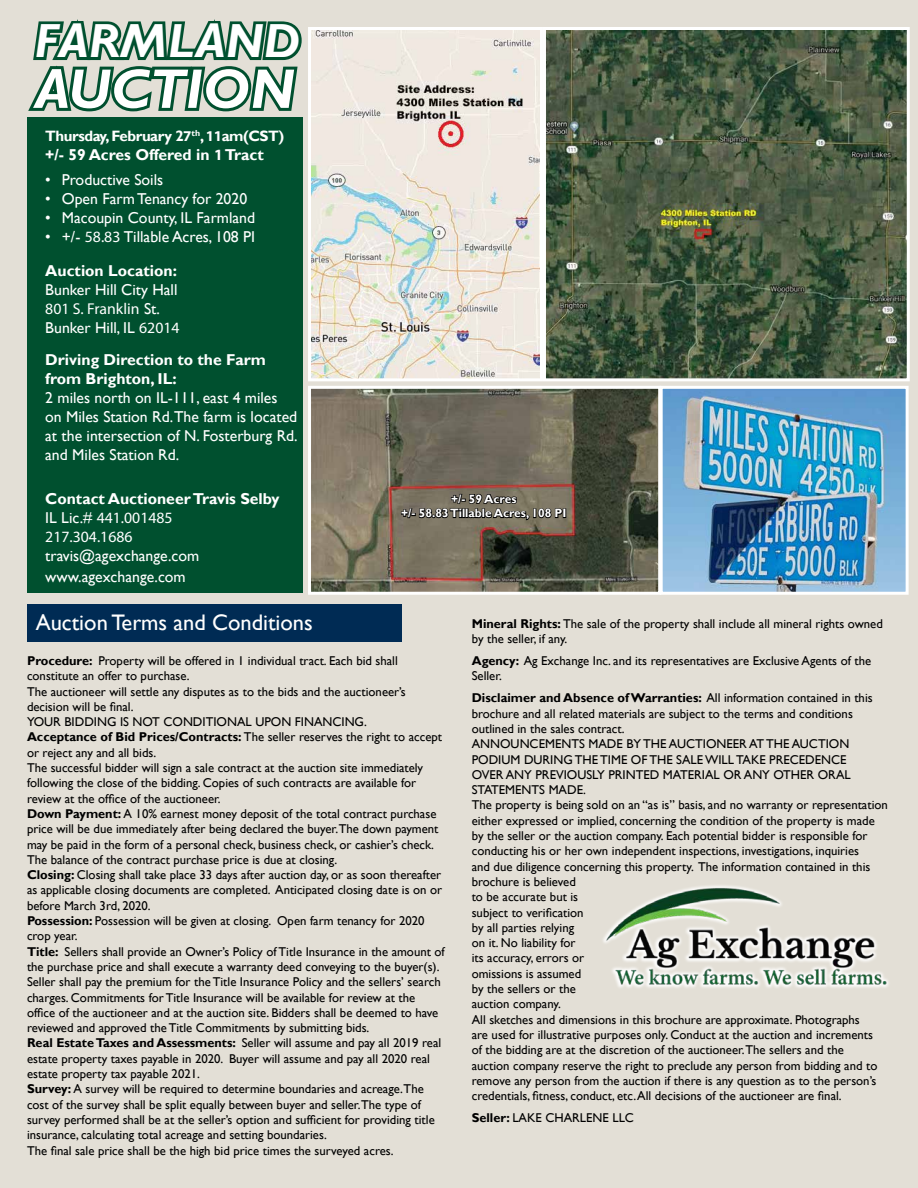
<style>
.page{position:relative;width:918px;height:1188px;background:#e3dfd6}
.page>*{position:absolute;margin:0;border:0;box-sizing:border-box;transform-origin:0 0}
.t1{font:italic 700 56.1px "Gill Sans";color:#fff}
.t2{font:italic 700 47.85px "Gill Sans";color:#fff}
.t3{font:22.5px "Gill Sans";color:#fff}
.t4{font:15.75px/18.9px "Gill Sans";color:#fff}
.t5{font:700 15.75px/32.4px "Gill Sans";color:#fff}
.t6{font:15.75px/18.9px "Myriad Pro";color:#fff}
.t7{font:700 15px "Gill Sans";letter-spacing:-.03em;color:#fff}
.t8{font:12.75px/15.3px "Gill Sans";color:#000}
.t9{font:700 12px/14.4px "Gill Sans";color:#fff;text-align:center}
.s1{font-family:"Myriad Pro"}
.s2{font-family:"Gill Sans"}
.s3{font-weight:400}
.s4{font-family:"Myriad Pro";font-weight:400}
.s5{font-weight:700}
</style>
<div class="page">
<div style="left:27px;top:605px;width:374px;height:37px;background:#002b54"></div>
<div style="left:27px;top:118px;width:275px;height:475px;background:#00502f"></div>
<svg style="left:28px;top:19px;width:274px;height:93px"></svg>
<img style="left:603px;top:885px;width:286px;height:103px">
<svg style="left:544px;top:27px;width:366px;height:355px"></svg>
<svg style="left:308px;top:27px;width:236px;height:355px"></svg>
<img style="left:312px;top:390px;width:593px;height:201px">
<div style="left:308px;top:386px;width:353px;height:209px;border:3px solid #fff"></div>
<div style="left:660px;top:386px;width:249px;height:209px;border:3px solid #fff"></div>
<svg style="left:400px;top:493px;width:166px;height:28px"></svg>
<h2 class="t2" style="left:35px;top:13px;width:267px">FARMLAND</h2>
<h1 class="t1" style="left:35px;top:56px;width:262px">AUCTION</h1>
<p class="t7" style="left:45px;top:127px;width:241px">Thursday, February 2<span class="s1">7</span><sup>th</sup>, <span class="s1">11</span>am(CST)</p>
<p class="t5" style="left:45px;top:139px;width:220px">+/- 59 Acres Offered in <span class="s1">1</span> Tract</p>
<p class="t4" style="left:45px;top:171px;width:119px">• Productive Soils</p>
<p class="t4" style="left:45px;top:190px;width:203px">• Open Farm Tenancy for 2020</p>
<p class="t4" style="left:45px;top:209px;width:211px">• Macoupin County, IL Farmland</p>
<p class="t4" style="left:45px;top:228px;width:211px">• +/- <span class="s1">58.83</span> Tillable Acres, 108 PI</p>
<p class="t5" style="left:45px;top:255px;width:133px">Auction Location:</p>
<p class="t4" style="left:45px;top:280px;width:134px">Bunker Hill City Hall</p>
<p class="t6" style="left:45px;top:299px;width:116px">801 S. Franklin <span class="s2">St.</span></p>
<p class="t5" style="left:45px;top:312px;width:222px"><span class="s3">Bunker Hill, IL</span> <span class="s4">62014<br></span>Driving Direction to the Farm</p>
<p class="t5" style="left:45px;top:363px;width:133px">from Brighton, IL:</p>
<p class="t4" style="left:45px;top:388px;width:254px">2 miles north on IL-111, east 4 miles on Miles Station Rd.The farm is located at the intersection of N. Fosterburg Rd. and Miles Station Rd.</p>
<p class="t5" style="left:45px;top:483px;width:236px">Contact Auctioneer Travis Selby</p>
<p class="t6" style="left:45px;top:508px;width:129px"><span class="s2">IL Lic.#</span> 441.001485<br>217.304.1686</p>
<p class="t4" style="left:45px;top:545px;width:155px;line-height:21.6px">travis@agexchange.com www.agexchange.com</p>
<p class="t9" style="left:401px;top:492px;width:167px">+/- 59 Acres<br>+/- 58.83 Tillable Acres, 108 PI</p>
<h3 class="t3" style="left:36px;top:609px;width:279px">Auction Terms and Conditions</h3>
<p class="t8" style="left:27px;top:653px;width:419px"><span class="s5">Procedure:</span> Property will be offered in 1 individual tract. Each bid shall constitute an offer to purchase.<br>The auctioneer will settle any disputes as to the bids and the auctioneer’s decision will be final.<br>YOUR BIDDING IS NOT CONDITIONAL UPON FINANCING.<br><span class="s5">Acceptance of Bid Prices/Contracts:</span> The seller reserves the right to accept or reject any and all bids.<br>The successful bidder will sign a sale contract at the auction site immediately following the close of the bidding. Copies of such contracts are available for review at the office of the auctioneer.<br><span class="s5">Down Payment:</span> A 10% earnest money deposit of the total contract purchase price will be due immediately after being declared the buyer.The down payment may be paid in the form of a personal check, business check, or cashier’s check.<br>The balance of the contract purchase price is due at closing.<br><span class="s5">Closing:</span> Closing shall take place 33 days after auction day, or as soon thereafter as applicable closing documents are completed. Anticipated closing date is on or before March 3rd, 2020.<br><span class="s5">Possession:</span> Possession will be given at closing. Open farm tenancy for 2020 crop year.<br><span class="s5">Title:</span> Sellers shall provide an Owner’s Policy of Title Insurance in the amount of the purchase price and shall execute a warranty deed conveying to the buyer(s).<br>Seller shall pay the premium for the Title Insurance Policy and the sellers’ search charges. Commitments for Title Insurance will be available for review at the office of the auctioneer and at the auction site. Bidders shall be deemed to have reviewed and approved the Title Commitments by submitting bids.<br><span class="s5">Real Estate Taxes and Assessments:</span> Seller will assume and pay all 2019 real estate property taxes payable in 2020. Buyer will assume and pay all 2020 real estate property tax payable 2021.<br><span class="s5">Survey:</span> A survey will be required to determine boundaries and acreage.The cost of the survey shall be split equally between buyer and seller.The type of survey performed shall be at the seller’s option and sufficient for providing title insurance, calculating total acreage and setting boundaries.<br>The final sale price shall be the high bid price times the surveyed acres.</p>
<p class="t8" style="left:472px;top:616px;width:413px"><span class="s5">Mineral Rights:</span> The sale of the property shall include all mineral rights owned by the seller, if any.</p>
<p class="t8" style="left:472px;top:653px;width:401px"><span class="s5">Agency:</span> Ag Exchange Inc. and its representatives are Exclusive Agents of the<br>Seller.</p>
<p class="t8" style="left:472px;top:691px;width:418px"><span class="s5">Disclaimer and Absence of Warranties:</span> All information contained in this brochure and all related materials are subject to the terms and conditions outlined in the sales contract.<br>ANNOUNCEMENTS MADE BY THE AUCTIONEER AT THE AUCTION PODIUM DURING THE TIME OF THE SALE WILL TAKE PRECEDENCE<br>OVER ANY PREVIOUSLY PRINTED MATERIAL OR ANY OTHER ORAL STATEMENTS MADE.<br>The property is being sold on an “as is” basis, and no warranty or representation either expressed or implied, concerning the condition of the property is made by the seller or the auction company. Each potential bidder is responsible for conducting his or her own independent inspections, investigations, inquiries<br>and due diligence concerning this property. The information contained in this brochure is believed<br>to be accurate but is<br>subject to verification<br>by all parties relying<br>on it. No liability for<br>its accuracy, errors or<br>omissions is assumed<br>by the sellers or the<br>auction company.<br>All sketches and dimensions in this brochure are approximate. Photographs<br>are used for illustrative purposes only. Conduct at the auction and increments<br>of the bidding are at the discretion of the auctioneer.The sellers and the<br>auction company reserve the right to preclude any person from bidding and to remove any person from the auction if there is any question as to the person’s credentials, fitness, conduct, etc. All decisions of the auctioneer are final.</p>
<p class="t8" style="left:472px;top:1110px;width:164px"><span class="s5">Seller:</span> LAKE CHARLENE LLC</p>
</div>
